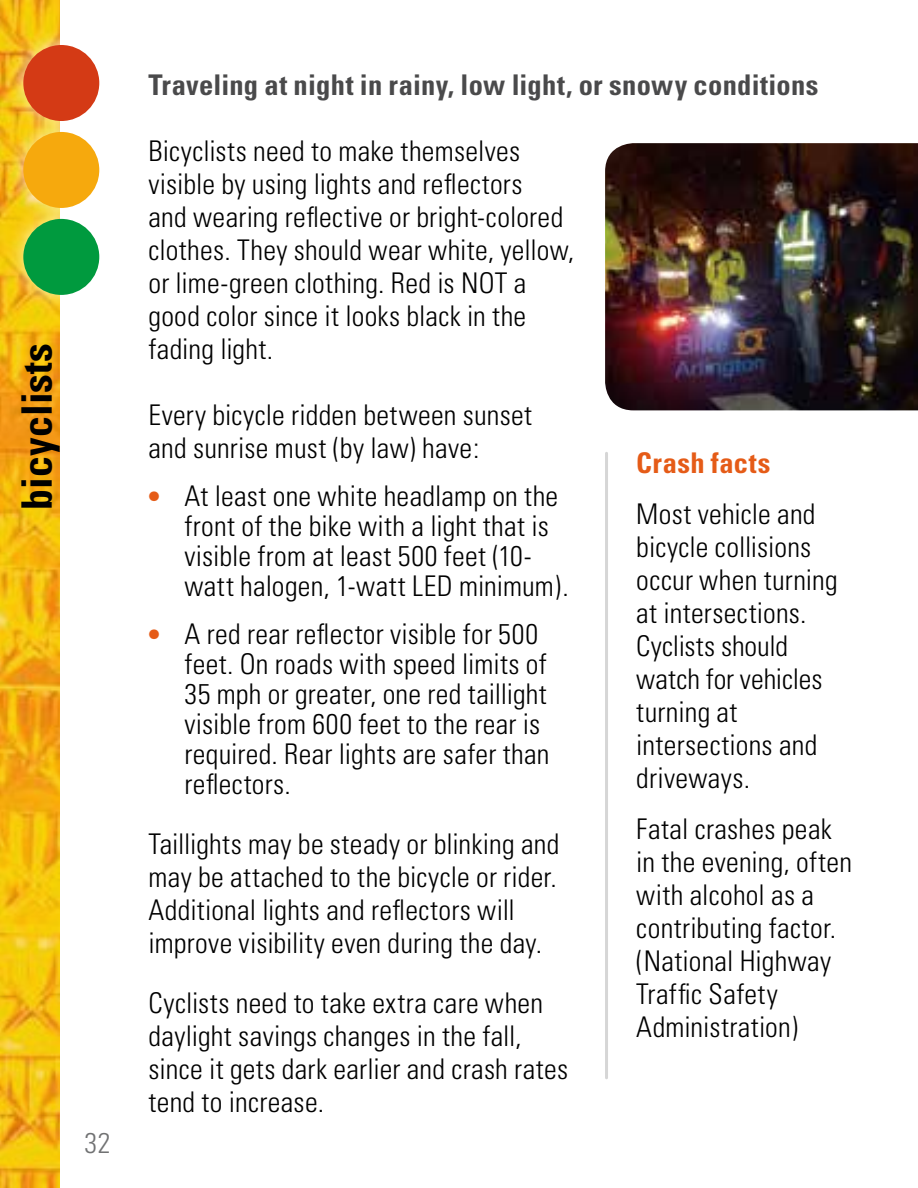
<style>
.page{position:relative;width:918px;height:1188px;background:#fff}
.page>*{position:absolute;margin:0;border:0;box-sizing:border-box;transform-origin:0 0}
.t1{font:700 condensed 42px "Univers";color:#000}
.t2{font:300 condensed 28.5px/33px "Univers";letter-spacing:.01em;color:#000}
.t3{font:700 condensed 28.5px "Univers";letter-spacing:.01em;color:#4a4a4b}
.t4{font:700 condensed 28.5px "Univers";letter-spacing:.02em;color:#e55b17}
.t5{font:300 condensed 28.5px "Univers";color:#717273}
.s1{font-weight:700;font-size:27px;color:#e55b17}
</style>
<div class="page">
<svg style="left:0;top:0;width:60px;height:1188px;background:#f2b40f"></svg>
<div style="left:5px;top:26px;width:113px;height:288px;background:#fff;opacity:.75"></div>
<div style="left:23px;top:45px;width:76px;height:76px;background:#d43a15;border-radius:50%"></div>
<div style="left:23px;top:132px;width:76px;height:76px;background:#f6a90d;border-radius:50%"></div>
<div style="left:23px;top:219px;width:76px;height:76px;background:#009a3e;border-radius:50%"></div>
<hr style="left:605px;top:453px;width:3px;height:625px;background:#d6d6d6">
<img style="left:605px;top:143px;width:313px;height:267px">
<h1 class="t1" style="left:11px;top:510px;width:168px;rotate:-90deg">bicyclists</h1>
<p class="t5" style="left:85px;top:1126px;width:27px">32</p>
<p class="t3" style="left:148px;top:67px;width:671px">Traveling at night in rainy, low light, or snowy conditions</p>
<p class="t2" style="left:148px;top:134px;width:427px">Bicyclists need to make themselves visible by using lights and reflectors<br>and wearing reflective or bright-colored clothes. They should wear white, yellow, or lime-green clothing. Red is NOT a good color since it looks black in the fading light.</p>
<p class="t2" style="left:148px;top:398px;width:385px">Every bicycle ridden between sunset and sunrise must (by law) have:</p>
<p class="t2" style="left:184px;top:481px;width:386px;line-height:30px;text-indent:-36px"><span class="s1">•</span> At least one white headlamp on the front of the bike with a light that is visible from at least 500 feet (10- watt halogen, 1-watt LED minimum).</p>
<p class="t2" style="left:184px;top:619px;width:366px;line-height:30px;text-indent:-36px"><span class="s1">•</span> A red rear reflector visible for 500 feet. On roads with speed limits of<br>35 mph or greater, one red taillight visible from 600 feet to the rear is required. Rear lights are safer than reflectors.</p>
<p class="t2" style="left:149px;top:827px;width:412px">Taillights may be steady or blinking and may be attached to the bicycle or rider.<br>Additional lights and reflectors will improve visibility even during the day.</p>
<p class="t2" style="left:149px;top:986px;width:421px">Cyclists need to take extra care when daylight savings changes in the fall, since it gets dark earlier and crash rates tend to increase.</p>
<p class="t4" style="left:636px;top:445px;width:136px">Crash facts</p>
<p class="t2" style="left:636px;top:497px;width:203px">Most vehicle and bicycle collisions occur when turning at intersections.<br>Cyclists should watch for vehicles turning at intersections and driveways.</p>
<p class="t2" style="left:636px;top:812px;width:217px">Fatal crashes peak in the evening, often with alcohol as a contributing factor. (National Highway<br>Traffic Safety<br>Administration)</p>
</div>
